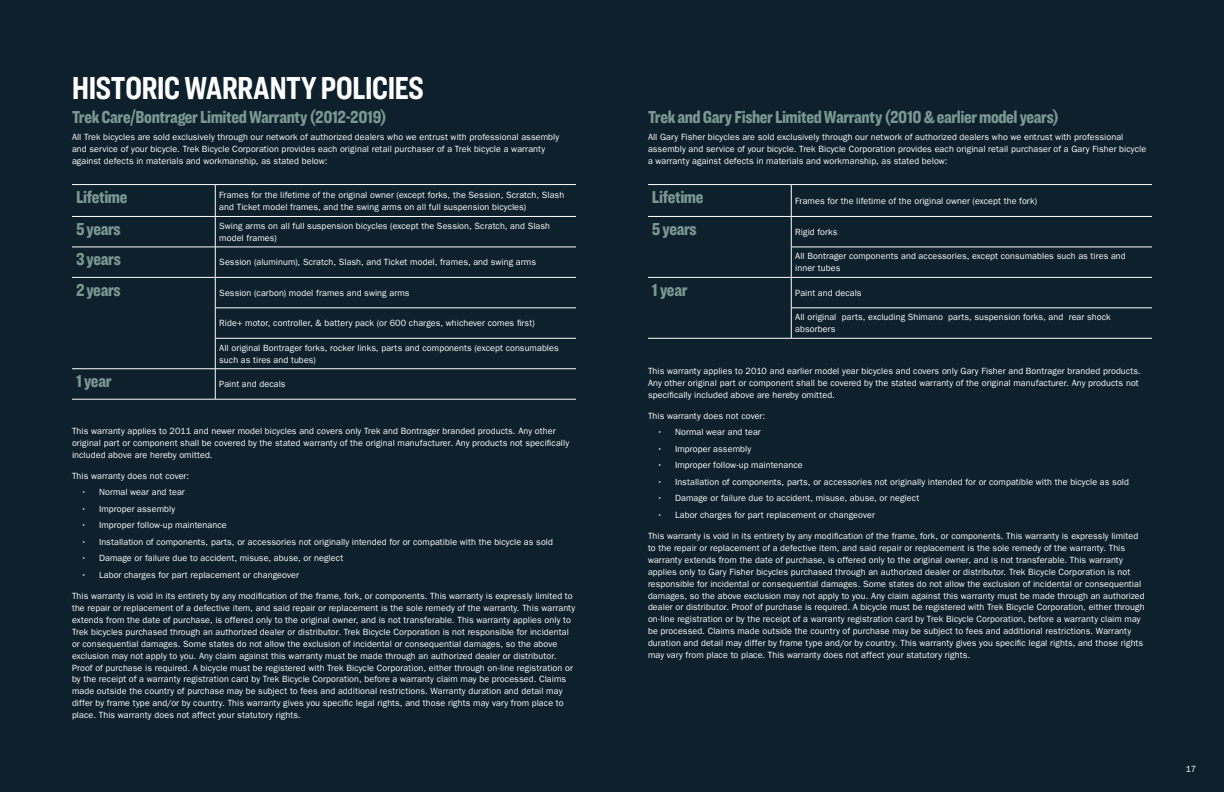
<style>
.page{position:relative;width:1224px;height:792px;background:#0e202c}
.page>*{position:absolute;margin:0;border:0;box-sizing:border-box;transform-origin:0 0}
.t1{font:700 33px "Ringside Compressed";letter-spacing:-.02em;color:#fff}
.t2{font:900 18px "Ringside Compressed";letter-spacing:-.02em;color:#799892}
.t3{font:9px/12px "Franklin Gothic LT Pro";letter-spacing:.01em;color:#fff}
</style>
<div class="page">
<hr style="left:72px;top:184px;width:143px;height:1px;background:#fff">
<hr style="left:72px;top:216px;width:143px;height:1px;background:#fff">
<hr style="left:215px;top:184px;width:361px;height:1px;background:#fff">
<hr style="left:215px;top:185px;width:1px;height:31px;background:#fff">
<hr style="left:215px;top:216px;width:361px;height:1px;background:#fff">
<hr style="left:215px;top:217px;width:1px;height:30px;background:#fff">
<hr style="left:72px;top:247px;width:143px;height:1px;background:#fff">
<hr style="left:72px;top:277px;width:143px;height:1px;background:#fff">
<hr style="left:72px;top:369px;width:143px;height:1px;background:#fff">
<hr style="left:72px;top:399px;width:143px;height:1px;background:#fff">
<hr style="left:215px;top:247px;width:361px;height:1px;background:#fff">
<hr style="left:215px;top:247px;width:1px;height:30px;background:#fff">
<hr style="left:215px;top:277px;width:361px;height:1px;background:#fff">
<hr style="left:215px;top:278px;width:1px;height:30px;background:#fff">
<hr style="left:215px;top:308px;width:361px;height:1px;background:#fff">
<hr style="left:215px;top:308px;width:1px;height:30px;background:#fff">
<hr style="left:215px;top:338px;width:361px;height:1px;background:#fff">
<hr style="left:215px;top:338px;width:1px;height:31px;background:#fff">
<hr style="left:215px;top:369px;width:361px;height:1px;background:#fff">
<hr style="left:215px;top:369px;width:1px;height:30px;background:#fff">
<hr style="left:215px;top:399px;width:361px;height:1px;background:#fff">
<hr style="left:648px;top:184px;width:143px;height:1px;background:#fff">
<hr style="left:648px;top:216px;width:143px;height:1px;background:#fff">
<hr style="left:791px;top:184px;width:361px;height:1px;background:#fff">
<hr style="left:791px;top:185px;width:1px;height:31px;background:#fff">
<hr style="left:791px;top:216px;width:361px;height:1px;background:#fff">
<hr style="left:791px;top:217px;width:1px;height:30px;background:#fff">
<hr style="left:648px;top:277px;width:143px;height:1px;background:#fff">
<hr style="left:648px;top:338px;width:143px;height:1px;background:#fff">
<hr style="left:791px;top:247px;width:361px;height:1px;background:#fff">
<hr style="left:791px;top:247px;width:1px;height:30px;background:#fff">
<hr style="left:791px;top:277px;width:361px;height:1px;background:#fff">
<hr style="left:791px;top:278px;width:1px;height:30px;background:#fff">
<hr style="left:791px;top:308px;width:361px;height:1px;background:#fff">
<hr style="left:791px;top:308px;width:1px;height:30px;background:#fff">
<hr style="left:791px;top:338px;width:361px;height:1px;background:#fff">
<h1 class="t1" style="left:72px;top:65px;width:354px">HISTORIC WARRANTY POLICIES</h1>
<h2 class="t2" style="left:72px;top:104px;width:316px">Trek Care/Bontrager Limited Warranty (2012-2019)</h2>
<p class="t3" style="left:72px;top:131px;width:489px">All Trek bicycles are sold exclusively through our network of authorized dealers who we entrust with professional assembly and service of your bicycle. Trek Bicycle Corporation provides each original retail purchaser of a Trek bicycle a warranty against defects in materials and workmanship, as stated below:</p>
<h2 class="t2" style="left:76px;top:184px;width:53px">Lifetime</h2>
<p class="t3" style="left:219px;top:189px;width:346px">Frames for the lifetime of the original owner (except forks, the Session, Scratch, Slash and Ticket model frames, and the swing arms on all full suspension bicycles)</p>
<h2 class="t2" style="left:76px;top:216px;width:46px">5 years</h2>
<p class="t3" style="left:219px;top:220px;width:332px">Swing arms on all full suspension bicycles (except the Session, Scratch, and Slash model frames)</p>
<h2 class="t2" style="left:76px;top:247px;width:46px">3 years</h2>
<p class="t3" style="left:219px;top:256px;width:318px">Session (aluminum), Scratch, Slash, and Ticket model, frames, and swing arms</p>
<h2 class="t2" style="left:76px;top:277px;width:46px">2 years</h2>
<p class="t3" style="left:219px;top:287px;width:192px">Session (carbon) model frames and swing arms</p>
<p class="t3" style="left:219px;top:317px;width:317px">Ride+ motor, controller, &amp; battery pack (or 600 charges, whichever comes first)</p>
<p class="t3" style="left:219px;top:342px;width:341px">All original Bontrager forks, rocker links, parts and components (except consumables such as tires and tubes)</p>
<h2 class="t2" style="left:76px;top:368px;width:37px">1 year</h2>
<p class="t3" style="left:219px;top:378px;width:68px">Paint and decals</p>
<p class="t3" style="left:72px;top:425px;width:499px">This warranty applies to 2011 and newer model bicycles and covers only Trek and Bontrager branded products. Any other original part or component shall be covered by the stated warranty of the original manufacturer. Any products not specifically included above are hereby omitted.</p>
<p class="t3" style="left:72px;top:470px;width:119px">This warranty does not cover:</p>
<p class="t3" style="left:81px;top:486px;width:105px">• Normal wear and tear</p>
<p class="t3" style="left:81px;top:503px;width:96px">• Improper assembly</p>
<p class="t3" style="left:81px;top:519px;width:147px">• Improper follow-up maintenance</p>
<p class="t3" style="left:81px;top:536px;width:474px">• Installation of components, parts, or accessories not originally intended for or compatible with the bicycle as sold</p>
<p class="t3" style="left:81px;top:552px;width:264px">• Damage or failure due to accident, misuse, abuse, or neglect</p>
<p class="t3" style="left:81px;top:569px;width:219px">• Labor charges for part replacement or changeover</p>
<p class="t3" style="left:72px;top:590px;width:505px">This warranty is void in its entirety by any modification of the frame, fork, or components. This warranty is expressly limited to the repair or replacement of a defective item, and said repair or replacement is the sole remedy of the warranty. This warranty extends from the date of purchase, is offered only to the original owner, and is not transferable. This warranty applies only to Trek bicycles purchased through an authorized dealer or distributor. Trek Bicycle Corporation is not responsible for incidental or consequential damages. Some states do not allow the exclusion of incidental or consequential damages, so the above exclusion may not apply to you. Any claim against this warranty must be made through an authorized dealer or distributor.<br>Proof of purchase is required. A bicycle must be registered with Trek Bicycle Corporation, either through on-line registration or by the receipt of a warranty registration card by Trek Bicycle Corporation, before a warranty claim may be processed. Claims made outside the country of purchase may be subject to fees and additional restrictions. Warranty duration and detail may differ by frame type and/or by country. This warranty gives you specific legal rights, and those rights may vary from place to place. This warranty does not affect your statutory rights.</p>
<h2 class="t2" style="left:648px;top:104px;width:413px">Trek and Gary Fisher Limited Warranty (2010 &amp; earlier model years)</h2>
<p class="t3" style="left:648px;top:131px;width:500px">All Gary Fisher bicycles are sold exclusively through our network of authorized dealers who we entrust with professional assembly and service of your bicycle. Trek Bicycle Corporation provides each original retail purchaser of a Gary Fisher bicycle a warranty against defects in materials and workmanship, as stated below:</p>
<h2 class="t2" style="left:652px;top:184px;width:53px">Lifetime</h2>
<p class="t3" style="left:795px;top:195px;width:243px">Frames for the lifetime of the original owner (except the fork)</p>
<h2 class="t2" style="left:652px;top:216px;width:46px">5 years</h2>
<p class="t3" style="left:795px;top:226px;width:44px">Rigid forks</p>
<p class="t3" style="left:795px;top:250px;width:332px">All Bontrager components and accessories, except consumables such as tires and inner tubes</p>
<h2 class="t2" style="left:652px;top:277px;width:37px">1 year</h2>
<p class="t3" style="left:795px;top:287px;width:68px">Paint and decals</p>
<p class="t3" style="left:795px;top:311px;width:317px">All original parts, excluding Shimano parts, suspension forks, and rear shock absorbers</p>
<p class="t3" style="left:648px;top:365px;width:494px">This warranty applies to 2010 and earlier model year bicycles and covers only Gary Fisher and Bontrager branded products.<br>Any other original part or component shall be covered by the stated warranty of the original manufacturer. Any products not specifically included above are hereby omitted.</p>
<p class="t3" style="left:648px;top:410px;width:119px">This warranty does not cover:</p>
<p class="t3" style="left:657px;top:426px;width:105px">• Normal wear and tear</p>
<p class="t3" style="left:657px;top:443px;width:96px">• Improper assembly</p>
<p class="t3" style="left:657px;top:459px;width:147px">• Improper follow-up maintenance</p>
<p class="t3" style="left:657px;top:476px;width:474px">• Installation of components, parts, or accessories not originally intended for or compatible with the bicycle as sold</p>
<p class="t3" style="left:657px;top:492px;width:264px">• Damage or failure due to accident, misuse, abuse, or neglect</p>
<p class="t3" style="left:657px;top:509px;width:219px">• Labor charges for part replacement or changeover</p>
<p class="t3" style="left:648px;top:530px;width:498px">This warranty is void in its entirety by any modification of the frame, fork, or components. This warranty is expressly limited to the repair or replacement of a defective item, and said repair or replacement is the sole remedy of the warranty. This warranty extends from the date of purchase, is offered only to the original owner, and is not transferable. This warranty applies only to Gary Fisher bicycles purchased through an authorized dealer or distributor. Trek Bicycle Corporation is not responsible for incidental or consequential damages. Some states do not allow the exclusion of incidental or consequential damages, so the above exclusion may not apply to you. Any claim against this warranty must be made through an authorized dealer or distributor. Proof of purchase is required. A bicycle must be registered with Trek Bicycle Corporation, either through on-line registration or by the receipt of a warranty registration card by Trek Bicycle Corporation, before a warranty claim may be processed. Claims made outside the country of purchase may be subject to fees and additional restrictions. Warranty duration and detail may differ by frame type and/or by country. This warranty gives you specific legal rights, and those rights may vary from place to place. This warranty does not affect your statutory rights.</p>
<p class="t3" style="left:1186px;top:763px;width:12px">17</p>
</div>
